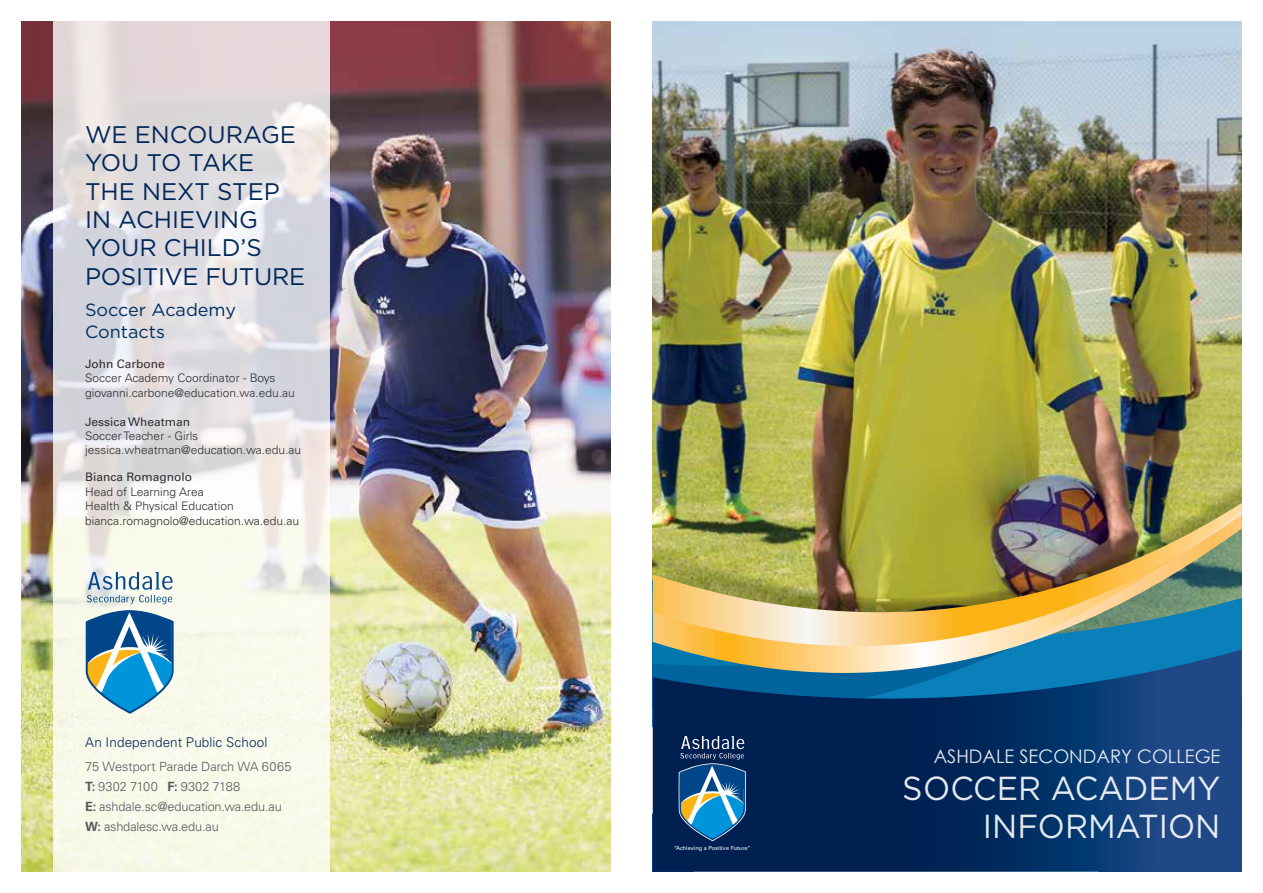
<style>
.page{position:relative;width:1263px;height:893px;background:#fff}
.page>*{position:absolute;margin:0;border:0;box-sizing:border-box;transform-origin:0 0}
.t1{font:33.3px/37.3px "Gotham";color:#fff;text-align:right;scale:.96 1}
.t2{font:24px/28.5px "Gotham";color:#002659}
.t3{font:18.75px "Century Gothic";color:#fff}
.t4{font:17.7px/21.6px "Gotham";color:#002e60}
.t5{font:300 13.5px "Univers";letter-spacing:.005em;color:#002659}
.t6{font:300 12.75px/20px "Univers";letter-spacing:-.01em;color:#58595b}
.t7{font:300 11.7px/14.4px "Univers";color:#2e2e2f}
.t8{font:11.7px "Univers";color:#2e2e2f}
.t9{font:5.55px "Univers";color:#fff}
.s1{font-weight:700}
</style>
<div class="page">
<img style="left:21px;top:21px;width:589px;height:851px">
<svg style="left:53px;top:21px;width:277px;height:851px;background:#eae8e4"></svg>
<img style="left:653px;top:21px;width:589px;height:426px">
<svg style="left:86px;top:572px;width:88px;height:142px"></svg>
<img style="left:653px;top:447px;width:589px;height:35px">
<img style="left:653px;top:482px;width:589px;height:156px">
<svg style="left:653px;top:638px;width:589px;height:12px;background:#9eb5a1"></svg>
<svg style="left:653px;top:650px;width:589px;height:222px;background:#113e70"></svg>
<svg style="left:679px;top:736px;width:67px;height:105px;background:#386c93"></svg>
<h2 class="t2" style="left:85px;top:119px;width:222px">WE ENCOURAGE<br>YOU TO TAKE<br>THE NEXT STEP<br>IN ACHIEVING<br>YOUR CHILD’S<br>POSITIVE FUTURE</h2>
<h3 class="t4" style="left:85px;top:299px;width:153px">Soccer Academy<br>Contacts</h3>
<p class="t8" style="left:85px;top:357px;width:81px">John Carbone</p>
<p class="t7" style="left:85px;top:371px;width:211px">Soccer Academy Coordinator - Boys giovanni.carbone@education.wa.edu.au</p>
<p class="t8" style="left:85px;top:414px;width:107px">Jessica Wheatman</p>
<p class="t7" style="left:85px;top:429px;width:218px">Soccer Teacher - Girls jessica.wheatman@education.wa.edu.au</p>
<p class="t8" style="left:85px;top:470px;width:109px">Bianca Romagnolo</p>
<p class="t7" style="left:85px;top:484px;width:216px">Head of Learning Area<br>Health &amp; Physical Education bianca.romagnolo@education.wa.edu.au</p>
<p class="t5" style="left:85px;top:734px;width:184px">An Independent Public School</p>
<p class="t6" style="left:85px;top:756px;width:208px">75 Westport Parade Darch WA 6065<br><span class="s1">T:</span> 9302 7100 <span class="s1">F:</span> 9302 7188<br><span class="s1">E:</span> ashdale.sc@education.wa.edu.au<br><span class="s1">W:</span> ashdalesc.wa.edu.au</p>
<p class="t9" style="left:674px;top:845px;width:78px">“Achieving a Positive Future”</p>
<h3 class="t3" style="left:934px;top:743px;width:288px">ASHDALE SECONDARY COLLEGE</h3>
<h1 class="t1" style="left:903px;top:769px;width:332px">SOCCER ACADEMY<br>INFORMATION</h1>
</div>
